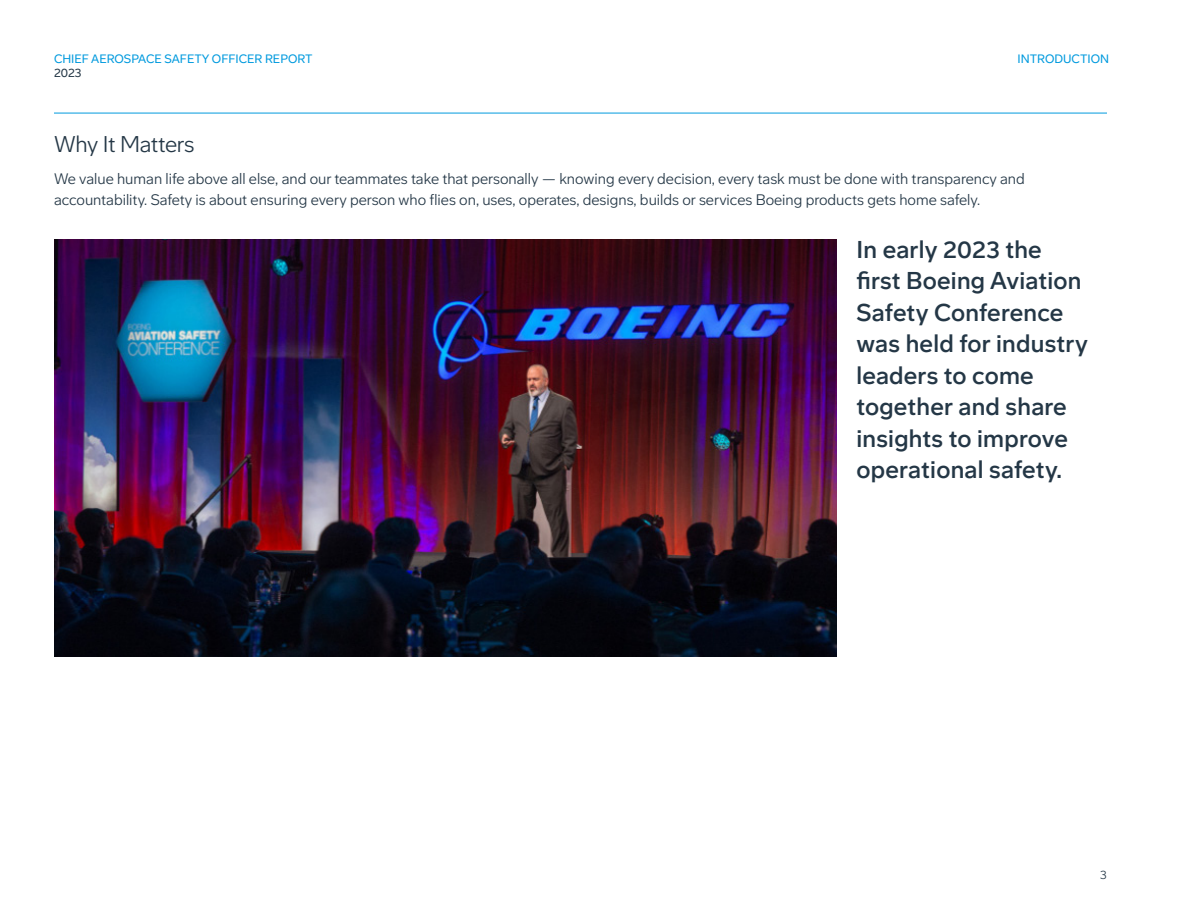
<style>
.page{position:relative;width:1188px;height:918px;background:#fff}
.page>*{position:absolute;margin:0;border:0;box-sizing:border-box;transform-origin:0 0}
.t1{font:500 24px/31.5px "Boeing Meso";letter-spacing:.01em;color:#243746}
.t2{font:300 22.5px "Boeing Meso";letter-spacing:-.02em;color:#243746}
.t3{font:300 15px/21px "Boeing Meso";color:#243746}
.t4{font:12px "Boeing Meso";color:#009ade}
.t5{font:12px "Boeing Meso";color:#243746}
.t6{font:300 12px "Boeing Meso";color:#243746}
</style>
<div class="page">
<hr style="left:54px;top:113px;width:1053px;height:1px;background:#009ade">
<img style="left:54px;top:240px;width:783px;height:417px">
<p class="t4" style="left:54px;top:51px;width:260px">CHIEF AEROSPACE SAFETY OFFICER REPORT</p>
<p class="t5" style="left:54px;top:66px;width:29px">2023</p>
<p class="t4" style="left:1018px;top:52px;width:93px">INTRODUCTION</p>
<h2 class="t2" style="left:54px;top:130px;width:142px">Why It Matters</h2>
<p class="t3" style="left:54px;top:168px;width:972px">We value human life above all else, and our teammates take that personally — knowing every decision, every task must be done with transparency and accountability. Safety is about ensuring every person who flies on, uses, operates, designs, builds or services Boeing products gets home safely.</p>
<h1 class="t1" style="left:856px;top:234px;width:233px">In early 2023 the first Boeing Aviation<br>Safety Conference was held for industry leaders to come together and share insights to improve operational safety.</h1>
<p class="t6" style="left:1100px;top:868px;width:8px">3</p>
</div>
